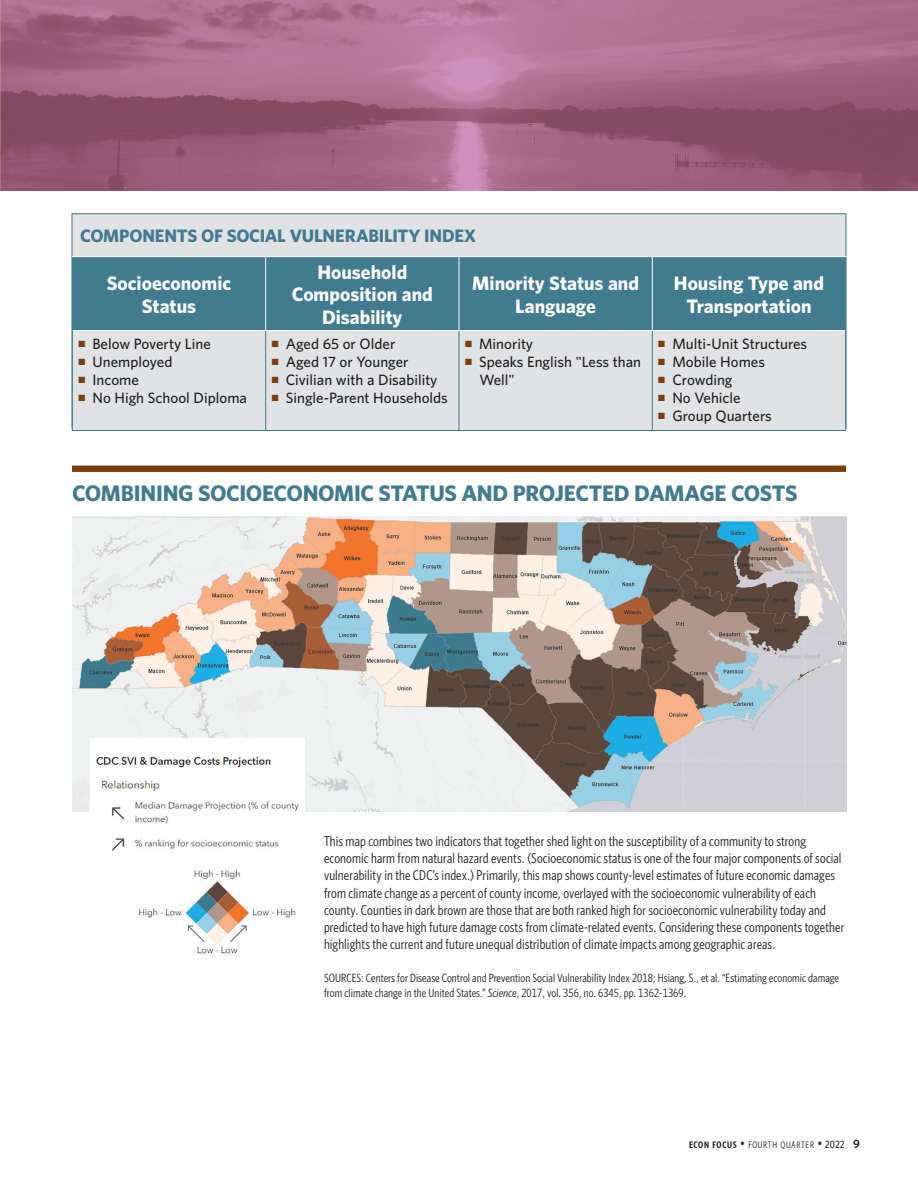
<style>
.page{position:relative;width:918px;height:1188px;background:#fff}
.page>*{position:absolute;margin:0;border:0;box-sizing:border-box;transform-origin:0 0}
.Body_text_no_indent{font:700 22.5px "Whitney";letter-spacing:-.015em;color:#417b8f}
.Initial_Cap_Para_3_d{font:700 19.5px/22.5px "Whitney";color:#fff;text-align:center}
.Body_text_no_indent-2{font:700 18px "Whitney";letter-spacing:-.01em;color:#417b8f}
.Initial_Cap_Para_3_d-2{font:500 15px "Whitney";color:#231f20}
.Body_text_no_indent-3{font:14.25px/17.2px "Whitney Condensed";letter-spacing:.01em;color:#231f20}
.Body_text_no_indent-4{font:12px/15px "Whitney Condensed";letter-spacing:.005em;color:#231f20}
.t1{font:9.45px "Whitney Condensed";letter-spacing:.07em;color:#231f20}
.s1{color:#7d3f0d}
.s2{font-style:italic}
.s3{font-weight:600}
.s4{font-size:13.5px}
.s5{font-weight:500;font-size:10.5px}
.s6{font-family:"Whitney";font-weight:600;font-size:12px}
</style>
<div class="page">
<div style="left:72px;top:214px;width:774px;height:214px;background:#e1e2e4"></div>
<img style="left:0;top:0;width:918px;height:190px">
<img style="left:72px;top:516px;width:774px;height:296px">
<div style="left:90px;top:739px;width:214px;height:293px;background:#fff"></div>
<img style="left:96px;top:756px;width:203px;height:198px">
<div style="left:72px;top:466px;width:774px;height:6px;background:#7d3f0d"></div>
<div style="left:73px;top:257px;width:772px;height:73px;background:#417b8f"></div>
<svg style="left:73px;top:331px;width:772px;height:99px"></svg>
<hr style="left:72px;top:256px;width:194px;height:1px;background:#fff">
<hr style="left:266px;top:256px;width:193px;height:1px;background:#fff">
<hr style="left:265px;top:257px;width:1px;height:73px;background:#fff">
<hr style="left:459px;top:256px;width:193px;height:1px;background:#fff">
<hr style="left:459px;top:257px;width:1px;height:73px;background:#fff">
<hr style="left:652px;top:256px;width:194px;height:1px;background:#fff">
<hr style="left:652px;top:257px;width:1px;height:73px;background:#fff">
<hr style="left:73px;top:330px;width:193px;height:1px;background:#fff">
<hr style="left:266px;top:330px;width:193px;height:1px;background:#fff">
<hr style="left:459px;top:330px;width:193px;height:1px;background:#fff">
<hr style="left:652px;top:330px;width:193px;height:1px;background:#fff">
<hr style="left:72px;top:331px;width:1px;height:99px;background:#417b8f">
<hr style="left:265px;top:331px;width:1px;height:99px;background:#417b8f">
<hr style="left:459px;top:331px;width:1px;height:99px;background:#417b8f">
<hr style="left:652px;top:331px;width:1px;height:99px;background:#417b8f">
<hr style="left:845px;top:331px;width:1px;height:99px;background:#417b8f">
<hr style="left:72px;top:430px;width:194px;height:1px;background:#417b8f">
<hr style="left:266px;top:430px;width:193px;height:1px;background:#417b8f">
<hr style="left:459px;top:430px;width:193px;height:1px;background:#417b8f">
<hr style="left:652px;top:430px;width:194px;height:1px;background:#417b8f">
<hr style="left:845px;top:257px;width:1px;height:74px;background:#417b8f">
<hr style="left:72px;top:257px;width:1px;height:74px;background:#417b8f">
<p class="Body_text_no_indent-2" style="left:80px;top:224px;width:397px">COMPONENTS OF SOCIAL VULNERABILITY INDEX</p>
<p class="Initial_Cap_Para_3_d" style="left:107px;top:272px;width:126px">Socioeconomic<br>Status</p>
<p class="Initial_Cap_Para_3_d" style="left:292px;top:260px;width:143px">Household<br>Composition and<br>Disability</p>
<p class="Initial_Cap_Para_3_d" style="left:472px;top:272px;width:168px">Minority Status and<br>Language</p>
<p class="Initial_Cap_Para_3_d" style="left:674px;top:272px;width:152px">Housing Type and<br>Transportation</p>
<p class="Initial_Cap_Para_3_d-2" style="left:78px;top:333px;width:134px"><span class="s1">■</span> Below Poverty Line</p>
<p class="Initial_Cap_Para_3_d-2" style="left:78px;top:351px;width:96px"><span class="s1">■</span> Unemployed</p>
<p class="Initial_Cap_Para_3_d-2" style="left:78px;top:369px;width:62px"><span class="s1">■</span> Income</p>
<p class="Initial_Cap_Para_3_d-2" style="left:78px;top:387px;width:170px"><span class="s1">■</span> No High School Diploma</p>
<p class="Initial_Cap_Para_3_d-2" style="left:272px;top:333px;width:125px"><span class="s1">■</span> Aged 65 or Older</p>
<p class="Initial_Cap_Para_3_d-2" style="left:272px;top:351px;width:138px"><span class="s1">■</span> Aged 17 or Younger</p>
<p class="Initial_Cap_Para_3_d-2" style="left:272px;top:369px;width:167px"><span class="s1">■</span> Civilian with a Disability</p>
<p class="Initial_Cap_Para_3_d-2" style="left:272px;top:387px;width:178px"><span class="s1">■</span> Single-Parent Households</p>
<p class="Initial_Cap_Para_3_d-2" style="left:658px;top:333px;width:150px"><span class="s1">■</span> Multi-Unit Structures</p>
<p class="Initial_Cap_Para_3_d-2" style="left:658px;top:351px;width:108px"><span class="s1">■</span> Mobile Homes</p>
<p class="Initial_Cap_Para_3_d-2" style="left:658px;top:369px;width:76px"><span class="s1">■</span> Crowding</p>
<p class="Initial_Cap_Para_3_d-2" style="left:658px;top:387px;width:84px"><span class="s1">■</span> No Vehicle</p>
<p class="Initial_Cap_Para_3_d-2" style="left:658px;top:405px;width:115px"><span class="s1">■</span> Group Quarters</p>
<p class="Initial_Cap_Para_3_d-2" style="left:465px;top:333px;width:70px"><span class="s1">■</span> Minority</p>
<p class="Initial_Cap_Para_3_d-2" style="left:465px;top:351px;width:178px"><span class="s1">■</span> Speaks English "Less than</p>
<p class="Initial_Cap_Para_3_d-2" style="left:480px;top:369px;width:37px">Well"</p>
<p class="Body_text_no_indent" style="left:72px;top:478px;width:727px">COMBINING SOCIOECONOMIC STATUS AND PROJECTED DAMAGE COSTS</p>
<p class="Body_text_no_indent-3" style="left:324px;top:832px;width:522px">This map combines two indicators that together shed light on the susceptibility of a community to strong economic harm from natural hazard events. (Socioeconomic status is one of the four major components of social vulnerability in the CDC’s index.) Primarily, this map shows county-level estimates of future economic damages from climate change as a percent of county income, overlayed with the socioeconomic vulnerability of each county. Counties in dark brown are those that are both ranked high for socioeconomic vulnerability today and predicted to have high future damage costs from climate-related events. Considering these components together highlights the current and future unequal distribution of climate impacts among geographic areas.</p>
<p class="Body_text_no_indent-4" style="left:324px;top:970px;width:517px">SOURCES: Centers for Disease Control and Prevention Social Vulnerability Index 2018; Hsiang, S., et al. “Estimating economic damage from climate change in the United States.” <span class="s2">Science</span>, 2017, vol. 356, no. 6345, pp. 1362-1369.</p>
<p class="t1" style="left:689px;top:1139px;width:173px"><span class="s3">ECON FOCUS</span> <span class="s4">•</span> FOURTH QUARTER <span class="s4">•</span> <span class="s5">2022</span> <span class="s6">9</span></p>
</div>
